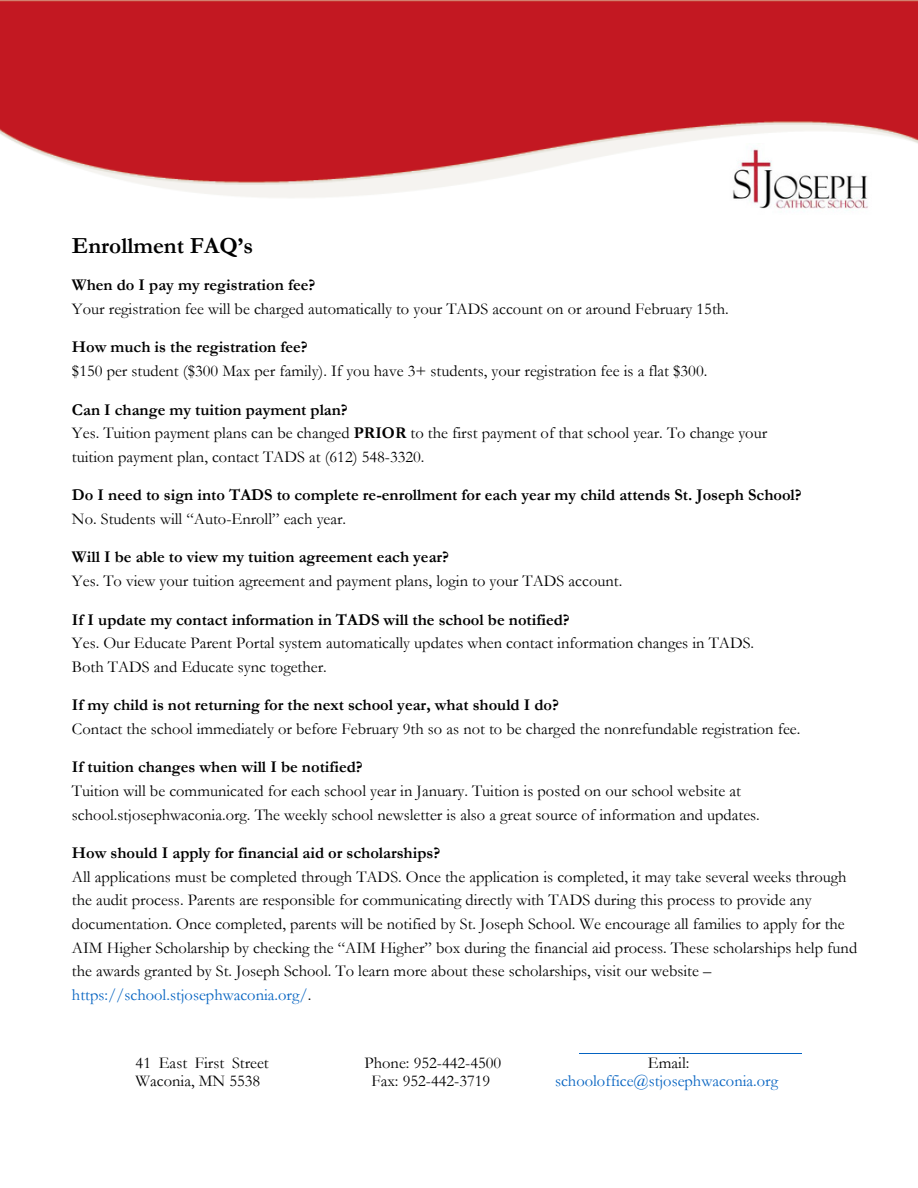
<style>
.page{position:relative;width:918px;height:1188px;background:#fff}
.page>*{position:absolute;margin:0;border:0;box-sizing:border-box;transform-origin:0 0}
.t1{font:700 23.25px "Garamond";color:#000}
.t2{font:16.5px/23.5px "Garamond";color:#000}
.t3{font:700 16.5px "Garamond";color:#000}
.t4{font:16.5px/18px "Garamond";color:#0563c1;text-align:center}
.s1{font-weight:700}
.s2{color:#0563c1}
.s3{color:#000}
</style>
<div class="page">
<img style="left:0;top:0;width:918px;height:198px">
<hr style="left:579px;top:1053px;width:223px;height:1px;background:#0563c1">
<img style="left:729px;top:143px;width:143px;height:67px">
<p class="t1" style="left:72px;top:233px;width:183px">Enrollment FAQ’s</p>
<p class="t3" style="left:72px;top:276px;width:245px">When do I pay my registration fee?</p>
<p class="t2" style="left:72px;top:297px;width:658px">Your registration fee will be charged automatically to your TADS account on or around February 15th.</p>
<p class="t3" style="left:72px;top:338px;width:237px">How much is the registration fee?</p>
<p class="t2" style="left:72px;top:359px;width:637px">$150 per student ($300 Max per family). If you have 3+ students, your registration fee is a flat $300.</p>
<p class="t3" style="left:72px;top:400px;width:277px">Can I change my tuition payment plan?</p>
<p class="t2" style="left:72px;top:421px;width:697px">Yes. Tuition payment plans can be changed <span class="s1">PRIOR</span> to the first payment of that school year. To change your</p>
<p class="t2" style="left:72px;top:445px;width:354px">tuition payment plan, contact TADS at (612) 548-3320.</p>
<p class="t3" style="left:72px;top:486px;width:731px">Do I need to sign into TADS to complete re-enrollment for each year my child attends St. Joseph School?</p>
<p class="t2" style="left:72px;top:507px;width:276px">No. Students will “Auto-Enroll” each year.</p>
<p class="t3" style="left:72px;top:548px;width:379px">Will I be able to view my tuition agreement each year?</p>
<p class="t2" style="left:72px;top:569px;width:552px">Yes. To view your tuition agreement and payment plans, login to your TADS account.</p>
<p class="t3" style="left:72px;top:610px;width:499px">If I update my contact information in TADS will the school be notified?</p>
<p class="t2" style="left:72px;top:631px;width:684px">Yes. Our Educate Parent Portal system automatically updates when contact information changes in TADS.</p>
<p class="t2" style="left:72px;top:655px;width:256px">Both TADS and Educate sync together.</p>
<p class="t3" style="left:72px;top:696px;width:489px">If my child is not returning for the next school year, what should I do?</p>
<p class="t2" style="left:72px;top:717px;width:730px">Contact the school immediately or before February 9th so as not to be charged the nonrefundable registration fee.</p>
<p class="t3" style="left:72px;top:758px;width:292px">If tuition changes when will I be notified?</p>
<p class="t2" style="left:72px;top:779px;width:670px">Tuition will be communicated for each school year in January. Tuition is posted on our school website at</p>
<p class="t2" style="left:72px;top:803px;width:689px">school.stjosephwaconia.org. The weekly school newsletter is also a great source of information and updates.</p>
<p class="t3" style="left:72px;top:844px;width:370px">How should I apply for financial aid or scholarships?</p>
<p class="t2" style="left:72px;top:865px;width:787px">All applications must be completed through TADS. Once the application is completed, it may take several weeks through the audit process. Parents are responsible for communicating directly with TADS during this process to provide any documentation. Once completed, parents will be notified by St. Joseph School. We encourage all families to apply for the AIM Higher Scholarship by checking the “AIM Higher” box during the financial aid process. These scholarships help fund the awards granted by St. Joseph School. To learn more about these scholarships, visit our website – <span class="s2">https://school.stjosephwaconia.org/</span>.</p>
<h1 class="t2" style="left:136px;top:1055px;width:135px;line-height:18px">41 East First Street<br>Waconia, MN 5538</h1>
<p class="t2" style="left:365px;top:1055px;width:138px;line-height:18px;text-align:center">Phone: 952-442-4500<br>Fax: 952-442-3719</p>
<p class="t4" style="left:555px;top:1055px;width:225px"><span class="s3">Email: </span>schooloffice@stjosephwaconia.org</p>
</div>
